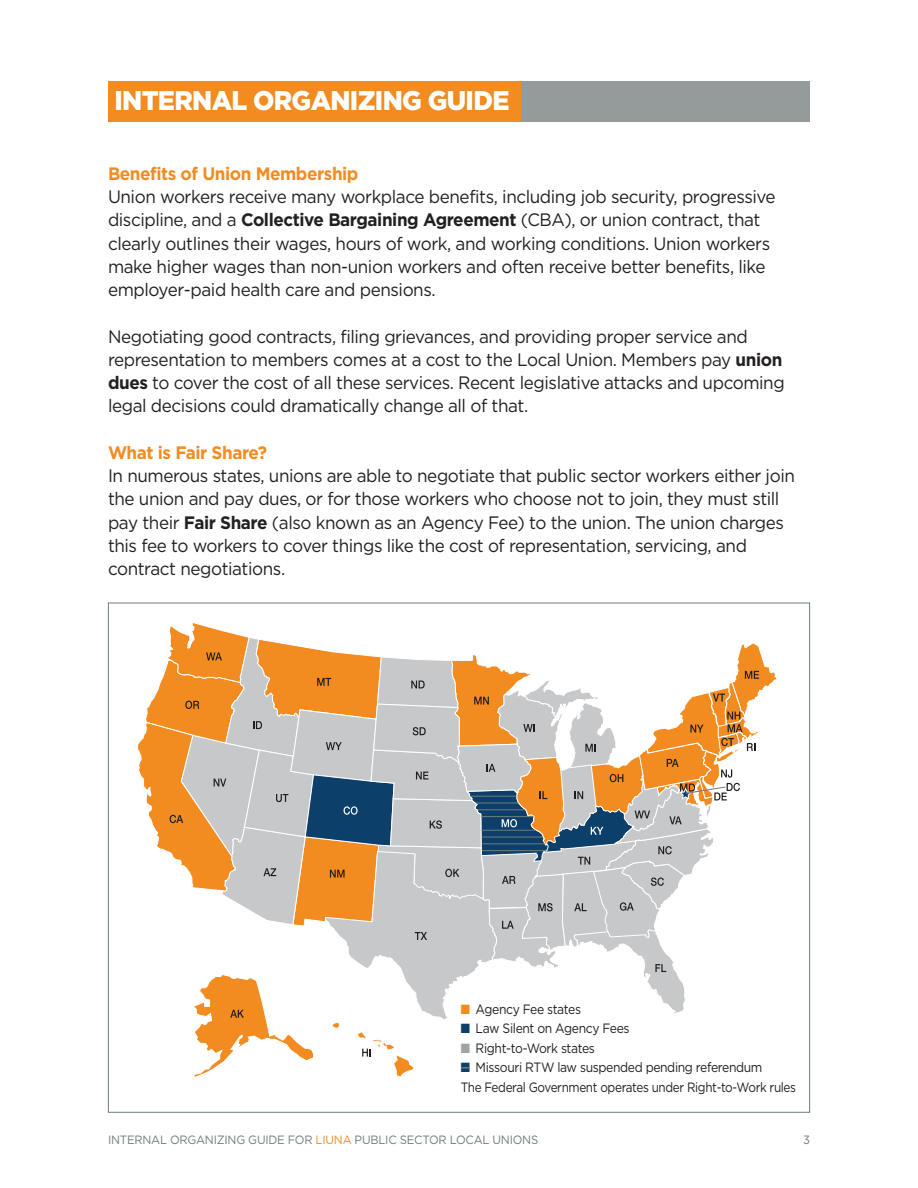
<style>
.page{position:relative;width:918px;height:1188px;background:#fff}
.page>*{position:absolute;margin:0;border:0;box-sizing:border-box;transform-origin:0 0}
.t1{font:900 27px "Gotham";letter-spacing:-.025em;color:#fff;scale:.95 1}
.t2{font:18px/23.2px "Gotham";letter-spacing:-.025em;color:#231f20;scale:.95 1}
.t3{font:700 18px "Gotham";letter-spacing:-.025em;color:#f28b20;scale:.95 1}
.t4{font:13.5px/19.5px "Gotham";letter-spacing:-.03em;color:#231f20;scale:.9 1}
.t5{font:12px "Gotham";letter-spacing:-.02em;color:#6f7d7c;scale:.95 1}
.s1{font-weight:700}
.s2{color:#f28b20}
.s3{color:#0c3f6a}
.s4{color:#9fa4a3}
</style>
<div class="page">
<div style="left:108px;top:81px;width:702px;height:41px;background:#959b9b"></div>
<div style="left:108px;top:81px;width:413px;height:41px;background:#f28b20"></div>
<svg style="left:137px;top:622px;width:640px;height:456px"></svg>
<h1 class="t1" style="left:114px;top:82px;width:417px">INTERNAL ORGANIZING GUIDE</h1>
<p class="t3" style="left:108px;top:162px;width:265px">Benefits of Union Membership</p>
<p class="t2" style="left:108px;top:185px;width:704px">Union workers receive many workplace benefits, including job security, progressive discipline, and a <span class="s1">Collective Bargaining Agreement</span> (CBA), or union contract, that clearly outlines their wages, hours of work, and working conditions. Union workers make higher wages than non-union workers and often receive better benefits, like employer-paid health care and pensions.</p>
<p class="t2" style="left:108px;top:324px;width:714px">Negotiating good contracts, filing grievances, and providing proper service and representation to members comes at a cost to the Local Union. Members pay <span class="s1">union dues</span> to cover the cost of all these services. Recent legislative attacks and upcoming legal decisions could dramatically change all of that.</p>
<p class="t3" style="left:108px;top:441px;width:169px">What is Fair Share?</p>
<p class="t2" style="left:108px;top:464px;width:725px">In numerous states, unions are able to negotiate that public sector workers either join the union and pay dues, or for those workers who choose not to join, they must still pay their <span class="s1">Fair Share</span> (also known as an Agency Fee) to the union. The union charges this fee to workers to cover things like the cost of representation, servicing, and contract negotiations.</p>
<p class="t4" style="left:461px;top:999px;width:135px"><span class="s2">■</span> Agency Fee states</p>
<p class="t4" style="left:461px;top:1018px;width:189px"><span class="s3">■</span> Law Silent on Agency Fees</p>
<p class="t4" style="left:461px;top:1038px;width:151px"><span class="s4">■</span> Right-to-Work states</p>
<p class="t4" style="left:461px;top:1057px;width:374px"><span class="s3">■</span> Missouri RTW law suspended pending referendum<br>The Federal Government operates under Right-to-Work rules</p>
<p class="t5" style="left:108px;top:1132px;width:454px">INTERNAL ORGANIZING GUIDE FOR <span class="s2">LIUNA</span> PUBLIC SECTOR LOCAL UNIONS</p>
<p class="t5" style="left:803px;top:1132px;width:9px">3</p>
</div>
